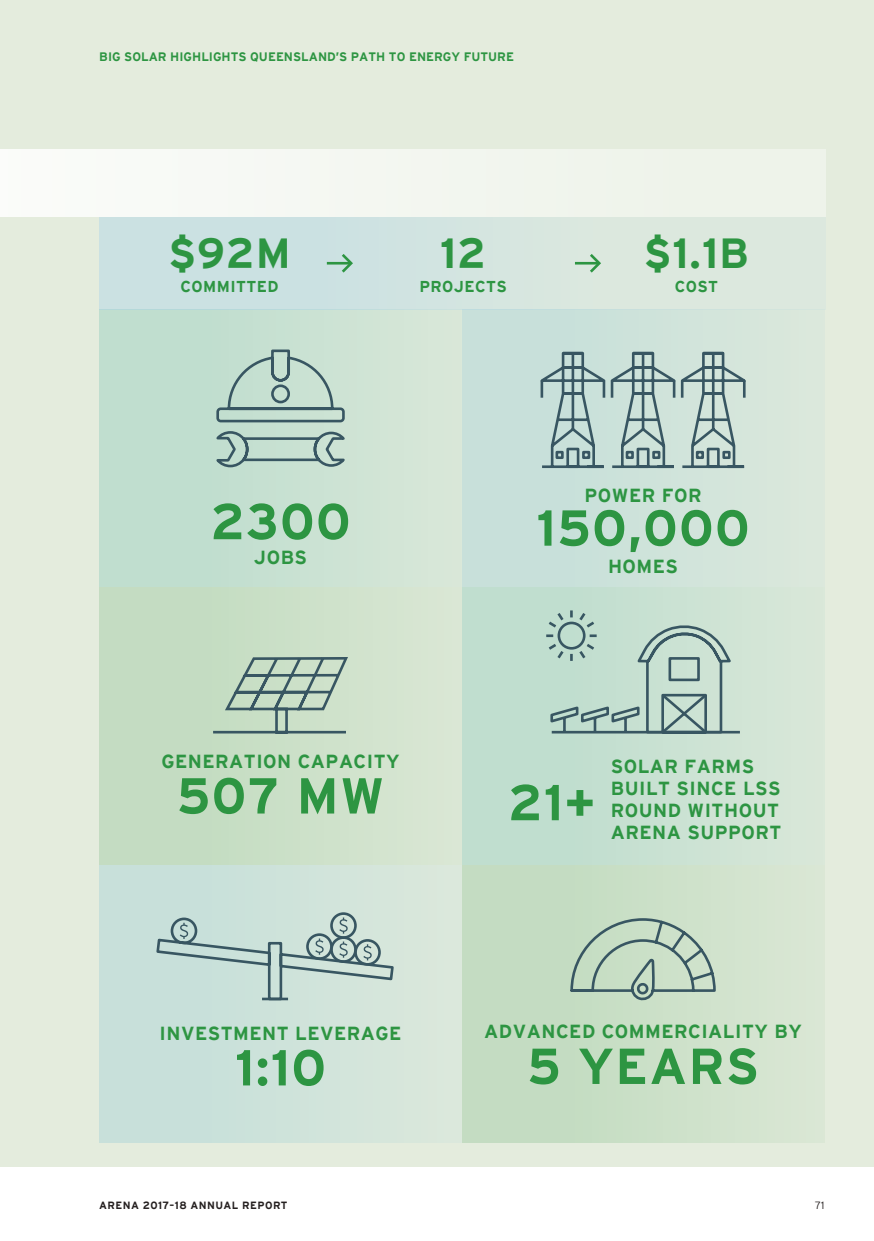
<style>
.page{position:relative;width:874px;height:1241px;background:#fff}
.page>*{position:absolute;margin:0;border:0;box-sizing:border-box;transform-origin:0 0}
.t1{font:700 50.4px "Interstate";letter-spacing:.025em;color:#2d9542}
.t2{font:700 42px "Interstate";letter-spacing:.025em;color:#2d9542}
.t3{font:700 18.9px/22.1px "Interstate";letter-spacing:.025em;color:#2d9542}
.t4{font:700 15.75px "Interstate";letter-spacing:.025em;color:#2d9542}
.t5{font:700 12.25px "Interstate";color:#2d9542}
.t6{font:700 10.5px "Interstate";letter-spacing:.04em;color:#241f1f}
.t7{font:300 10.5px "Interstate";color:#241f1f}
</style>
<div class="page">
<div style="left:0;top:0;width:873px;height:1166px;background:#e4ecdd"></div>
<div style="left:99px;top:309px;width:362px;height:278px;background:linear-gradient(to right,#bbdccd,#d7e7d8)"></div>
<div style="left:99px;top:587px;width:362px;height:277px;background:linear-gradient(to right,#bfdabe,#d8e6d3)"></div>
<div style="left:99px;top:864px;width:362px;height:278px;background:#cee3da"></div>
<div style="left:461px;top:309px;width:362px;height:278px;background:linear-gradient(to right,#c4deda,#dae8db)"></div>
<div style="left:461px;top:587px;width:362px;height:277px;background:linear-gradient(to right,#bbdccd,#d7e7d8)"></div>
<div style="left:461px;top:864px;width:362px;height:278px;background:linear-gradient(to right,#bfdabe,#d8e6d3)"></div>
<div style="left:99px;top:217px;width:726px;height:92px;background:#d3e5e0"></div>
<hr style="left:327px;top:262px;width:23px;height:2px;background:#2d9542">
<svg style="left:339px;top:254px;width:14px;height:19px"></svg>
<hr style="left:574px;top:262px;width:24px;height:2px;background:#2d9542">
<svg style="left:586px;top:254px;width:15px;height:19px"></svg>
<div style="left:0;top:149px;width:825px;height:68px;background:#f3f6f0"></div>
<svg style="left:568px;top:916px;width:148px;height:87px;background:#b5cbb8"></svg>
<div style="left:330px;top:912px;width:26px;height:26px;border:3px solid #385662;border-radius:50%"></div>
<svg style="left:156px;top:916px;width:238px;height:85px"></svg>
<hr style="left:262px;top:997px;width:26px;height:3px;background:#385662">
<svg style="left:210px;top:654px;width:139px;height:80px;background:#adc4b2"></svg>
<svg style="left:543px;top:607px;width:199px;height:128px;background:#b4cec2"></svg>
<svg style="left:532px;top:350px;width:221px;height:119px;background:#adc4c0"></svg>
<svg style="left:212px;top:348px;width:137px;height:120px;background:#b0cac0"></svg>
<p class="t5" style="left:99px;top:50px;width:416px">BIG SOLAR HIGHLIGHTS QUEENSLAND’S PATH TO ENERGY FUTURE</p>
<h2 class="t2" style="left:168px;top:229px;width:124px">$92M</h2>
<p class="t4" style="left:180px;top:277px;width:99px">COMMITTED</p>
<h2 class="t2" style="left:440px;top:229px;width:47px">12</h2>
<p class="t4" style="left:419px;top:277px;width:89px">PROJECTS</p>
<h2 class="t2" style="left:643px;top:229px;width:107px">$1.1B</h2>
<p class="t4" style="left:674px;top:277px;width:45px">COST</p>
<h1 class="t1" style="left:210px;top:493px;width:142px">2300</h1>
<p class="t3" style="left:254px;top:546px;width:55px">JOBS</p>
<p class="t3" style="left:584px;top:483px;width:118px">POWER FOR</p>
<h1 class="t1" style="left:536px;top:499px;width:215px">150,000</h1>
<p class="t3" style="left:607px;top:555px;width:72px">HOMES</p>
<p class="t3" style="left:161px;top:749px;width:239px">GENERATION CAPACITY</p>
<h1 class="t1" style="left:177px;top:767px;width:209px">507 MW</h1>
<p class="t3" style="left:159px;top:1021px;width:243px">INVESTMENT LEVERAGE</p>
<h1 class="t1" style="left:235px;top:1039px;width:92px">1:10</h1>
<h1 class="t1" style="left:508px;top:774px;width:89px">21+</h1>
<p class="t3" style="left:610px;top:755px;width:172px">SOLAR FARMS<br>BUILT SINCE LSS<br>ROUND WITHOUT<br>ARENA SUPPORT</p>
<p class="t3" style="left:484px;top:1020px;width:319px">ADVANCED COMMERCIALITY BY</p>
<h1 class="t1" style="left:527px;top:1037px;width:233px">5 YEARS</h1>
<p class="t6" style="left:99px;top:1198px;width:190px">ARENA 2017–18 ANNUAL REPORT</p>
<p class="t7" style="left:814px;top:1198px;width:11px">71</p>
</div>
